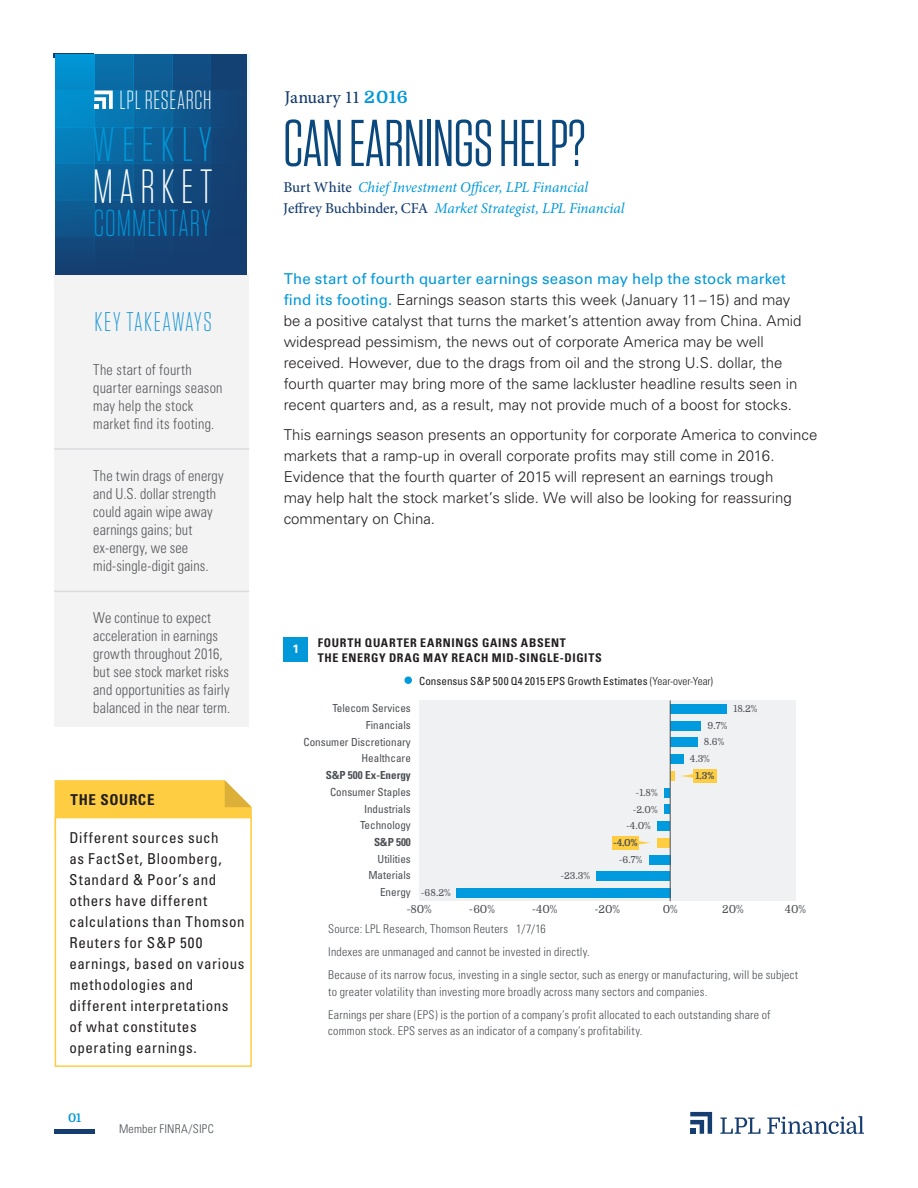
<style>
.page{position:relative;width:918px;height:1188px;background:#fff}
.page>*{position:absolute;margin:0;border:0;box-sizing:border-box;transform-origin:0 0}
.t1{font:66px "Tungsten Narrow";letter-spacing:-.01em;color:#0a487d}
._1_Section_Header{font:300 48.3px "Tungsten Narrow";letter-spacing:.145em;color:#0098d8}
._1_Section_Header-2{font:300 48px "Tungsten Narrow";letter-spacing:.13em;color:#fff}
._1_Section_Header-3{font:300 37.5px "Tungsten Narrow";letter-spacing:.035em;color:#0098d8;scale:.9 1}
._1_Section_Header-4{font:300 27px "Tungsten Narrow";letter-spacing:.055em;color:#1a97d5;scale:1.04 1}
._1_Section_Header-5{font:300 26.25px "Tungsten Narrow";letter-spacing:.025em;color:#fff}
.Section_Header_-_cap{font:500 18px "Minion Pro";color:#163d6f}
.Body{font:300 15px/21px "Univers";color:#231f20}
.Intro_Text_2_-_not_c{font:300 condensed 15px/18px "Univers";letter-spacing:.01em;color:#57585a;scale:.95 1}
.Body-2{font:condensed 15px/21px "Univers";letter-spacing:.04em;color:#231f20}
._4_Text{font:italic 15px "Minion Pro";letter-spacing:-.005em;color:#0098d8}
.Section_Header_-_cap-2{font:700 condensed 15px "Univers";letter-spacing:.045em;color:#231f20}
.Disclosure{font:300 condensed 12px/16.5px "Univers";letter-spacing:.015em;color:#4b4f54}
.Section_Header_-_cap-3{font:700 condensed 12px/15px "Univers";letter-spacing:.055em;color:#231f20}
.Source{font:300 condensed 12px "Univers";letter-spacing:.015em;color:#4b4f54}
.t2{font:700 12px "Domine";color:#0098d8}
.Section_Header_-_cap-4{font:700 12px "Univers";color:#fff}
.t3{font:condensed 11.1px "Univers";color:#4c4f54}
.t4{font:condensed 11.1px "Univers";letter-spacing:.015em;color:#211e1e}
.t5{font:11.1px "Domine";letter-spacing:-.01em;color:#4c4f54}
.t6{font:700 condensed 11.1px "Univers";color:#4c4f54}
.t7{font:9.75px "Domine";color:#4c4f54}
.t8{font:700 9.75px "Domine";color:#4c4f54}
.s1{font-family:"Domine";font-weight:700;font-size:16.95px;color:#0098d8}
.s2{font-weight:500;font-style:normal;color:#163d6f}
.s3{font-weight:400;color:#0098d8}
.s4{font-weight:300}
</style>
<div class="page">
<div style="left:55px;top:1129px;width:40px;height:5px;background:#163d6f"></div>
<svg style="left:690px;top:1112px;width:22px;height:22px"></svg>
<svg style="left:720px;top:1118px;width:40px;height:16px"></svg>
<svg style="left:767px;top:1116px;width:97px;height:18px"></svg>
<div style="left:54px;top:53px;width:40px;height:5px;background:#0098d8"></div>
<div style="left:54px;top:274px;width:194px;height:453px;background:#f0f1f2"></div>
<hr style="left:54px;top:448px;width:195px;height:2px;background:#4a4f55">
<hr style="left:54px;top:591px;width:195px;height:1px;background:#4a4f55">
<hr style="left:56px;top:336px;width:195px;height:2px;background:#4a4f55">
<svg style="left:94px;top:54px;width:39px;height:221px;background:#0d6198"></svg>
<div style="left:211px;top:54px;width:39px;height:220px;background:#144174"></div>
<svg style="left:172px;top:54px;width:39px;height:221px;background:#114b7f"></svg>
<svg style="left:133px;top:54px;width:39px;height:221px;background:#0e578d"></svg>
<svg style="left:56px;top:54px;width:38px;height:221px;background:#0774af"></svg>
<div style="left:55px;top:164px;width:194px;height:36px;background:linear-gradient(to right,#0569a3,#1f4271)"></div>
<div style="left:55px;top:200px;width:194px;height:37px;background:linear-gradient(to right,#09558c,#1f4272)"></div>
<div style="left:55px;top:127px;width:194px;height:37px;background:linear-gradient(to right,#007fbd,#1f4373)"></div>
<svg style="left:94px;top:91px;width:19px;height:18px"></svg>
<svg style="left:55px;top:780px;width:197px;height:37px;background:#fdce4a"></svg>
<div style="left:55px;top:817px;width:197px;height:250px;background:#fff;border:2px solid #ffcd41"></div>
<div style="left:284px;top:637px;width:24px;height:25px;background:#0098d8"></div>
<div style="left:419px;top:701px;width:376px;height:200px;background:#f0f1f2"></div>
<div style="left:404px;top:676px;width:8px;height:8px;background:#009bde;border-radius:50%"></div>
<div style="left:657px;top:838px;width:13px;height:10px;background:#ffcd41"></div>
<div style="left:657px;top:821px;width:13px;height:10px;background:#009bde"></div>
<div style="left:664px;top:788px;width:6px;height:10px;background:#009bde"></div>
<hr style="left:670px;top:771px;width:4px;height:10px;background:#ffcd41">
<div style="left:670px;top:704px;width:57px;height:10px;background:#009bde"></div>
<div style="left:670px;top:721px;width:31px;height:10px;background:#009bde"></div>
<div style="left:670px;top:737px;width:27px;height:10px;background:#009bde"></div>
<div style="left:670px;top:754px;width:13px;height:10px;background:#009bde"></div>
<div style="left:664px;top:804px;width:6px;height:10px;background:#009bde"></div>
<div style="left:649px;top:855px;width:21px;height:10px;background:#009bde"></div>
<div style="left:597px;top:871px;width:73px;height:10px;background:#009bde"></div>
<div style="left:456px;top:888px;width:214px;height:10px;background:#009bde"></div>
<div style="left:693px;top:769px;width:24px;height:14px;background:#ffcd41"></div>
<svg style="left:681px;top:774px;width:12px;height:4px"></svg>
<div style="left:612px;top:836px;width:26px;height:14px;background:#ffcd41"></div>
<svg style="left:638px;top:840px;width:12px;height:5px"></svg>
<hr style="left:670px;top:701px;width:1px;height:200px;background:#4c4f54">
<p class="_1_Section_Header-5" style="left:120px;top:87px;width:93px">LPL RESEARCH</p>
<p class="_1_Section_Header" style="left:93px;top:121px;width:121px">WEEKLY</p>
<p class="_1_Section_Header-2" style="left:93px;top:162px;width:121px">MARKET</p>
<p class="_1_Section_Header-3" style="left:94px;top:205px;width:131px">COMMENTARY</p>
<p class="_1_Section_Header-4" style="left:95px;top:308px;width:114px">KEY TAKEAWAYS</p>
<p class="Intro_Text_2_-_not_c" style="left:93px;top:361px;width:138px">The start of fourth quarter earnings season may help the stock market find its footing.</p>
<p class="Intro_Text_2_-_not_c" style="left:93px;top:467px;width:139px">The twin drags of energy and U.S. dollar strength could again wipe away earnings gains; but ex-energy, we see mid-single-digit gains.</p>
<p class="Intro_Text_2_-_not_c" style="left:93px;top:608px;width:146px">We continue to expect acceleration in earnings growth throughout 2016, but see stock market risks and opportunities as fairly balanced in the near term.</p>
<p class="Section_Header_-_cap-2" style="left:70px;top:791px;width:86px">THE SOURCE</p>
<p class="Body-2" style="left:69px;top:827px;width:177px">Different sources such<br>as FactSet, Bloomberg,<br>Standard &amp; Poor’s and others have different calculations than Thomson<br>Reuters for S&amp;P 500 earnings, based on various methodologies and different interpretations<br>of what constitutes operating earnings.</p>
<p class="t2" style="left:68px;top:1112px;width:15px">01</p>
<p class="Source" style="left:119px;top:1122px;width:96px">Member FINRA/SIPC</p>
<p class="Section_Header_-_cap" style="left:285px;top:85px;width:125px">January 11 <span class="s1">2016</span></p>
<p class="t1" style="left:283px;top:110px;width:304px">CAN EARNINGS HELP?</p>
<p class="_4_Text" style="left:283px;top:177px;width:306px"><span class="s2">Burt White</span> Chief Investment Officer, LPL Financial</p>
<p class="_4_Text" style="left:283px;top:198px;width:343px"><span class="s2">Jeffrey Buchbinder, CFA</span> Market Strategist, LPL Financial</p>
<p class="Body" style="left:284px;top:269px;width:519px"><span class="s3">The start of fourth quarter earnings season may help the stock market find its footing.</span> Earnings season starts this week (January 11–15) and may be a positive catalyst that turns the market’s attention away from China. Amid widespread pessimism, the news out of corporate America may be well received. However, due to the drags from oil and the strong U.S. dollar, the fourth quarter may bring more of the same lackluster headline results seen in recent quarters and, as a result, may not provide much of a boost for stocks.</p>
<p class="Body" style="left:284px;top:425px;width:535px">This earnings season presents an opportunity for corporate America to convince markets that a ramp-up in overall corporate profits may still come in 2016.<br>Evidence that the fourth quarter of 2015 will represent an earnings trough<br>may help halt the stock market’s slide. We will also be looking for reassuring commentary on China.</p>
<p class="Section_Header_-_cap-4" style="left:293px;top:642px;width:8px">1</p>
<p class="Section_Header_-_cap-3" style="left:318px;top:635px;width:286px">FOURTH QUARTER EARNINGS GAINS ABSENT<br>THE ENERGY DRAG MAY REACH MID-SINGLE-DIGITS</p>
<p class="t3" style="left:333px;top:701px;width:80px">Telecom Services</p>
<p class="t3" style="left:366px;top:718px;width:47px">Financials</p>
<p class="t4" style="left:419px;top:674px;width:296px">Consensus S&amp;P 500 Q4 2015 EPS Growth Estimates <span class="s4">(Year-over-Year)</span></p>
<p class="t7" style="left:733px;top:703px;width:26px">18.2%</p>
<p class="t7" style="left:708px;top:720px;width:21px">9.7%</p>
<p class="t3" style="left:304px;top:735px;width:109px">Consumer Discretionary</p>
<p class="t7" style="left:704px;top:737px;width:22px">8.6%</p>
<p class="t3" style="left:362px;top:751px;width:51px">Healthcare</p>
<p class="t7" style="left:690px;top:754px;width:22px">4.3%</p>
<p class="t6" style="left:326px;top:768px;width:86px">S&amp;P 500 Ex-Energy</p>
<p class="t8" style="left:695px;top:770px;width:20px">1.3%</p>
<p class="t3" style="left:330px;top:785px;width:82px">Consumer Staples</p>
<p class="t7" style="left:636px;top:787px;width:24px">-1.8%</p>
<p class="t3" style="left:364px;top:802px;width:48px">Industrials</p>
<p class="t7" style="left:633px;top:804px;width:26px">-2.0%</p>
<p class="t3" style="left:360px;top:818px;width:52px">Technology</p>
<p class="t7" style="left:626px;top:820px;width:26px">-4.0%</p>
<p class="t6" style="left:374px;top:835px;width:38px">S&amp;P 500</p>
<p class="t8" style="left:613px;top:837px;width:26px">-4.0%</p>
<p class="t3" style="left:378px;top:852px;width:35px">Utilities</p>
<p class="t7" style="left:619px;top:854px;width:25px">-6.7%</p>
<p class="t3" style="left:368px;top:868px;width:44px">Materials</p>
<p class="t7" style="left:560px;top:870px;width:31px">-23.3%</p>
<p class="t3" style="left:380px;top:885px;width:32px">Energy</p>
<p class="t7" style="left:421px;top:887px;width:31px">-68.2%</p>
<p class="t5" style="left:406px;top:903px;width:27px">-80%</p>
<p class="t5" style="left:469px;top:903px;width:27px">-60%</p>
<p class="t5" style="left:532px;top:903px;width:27px">-40%</p>
<p class="t5" style="left:595px;top:903px;width:27px">-20%</p>
<p class="t5" style="left:663px;top:903px;width:16px">0%</p>
<p class="t5" style="left:722px;top:903px;width:23px">20%</p>
<p class="t5" style="left:785px;top:903px;width:23px">40%</p>
<p class="Disclosure" style="left:328px;top:920px;width:219px">Source: LPL Research, Thomson Reuters 1/7/16</p>
<p class="Disclosure" style="left:328px;top:943px;width:263px">Indexes are unmanaged and cannot be invested in directly.</p>
<p class="Disclosure" style="left:328px;top:967px;width:471px">Because of its narrow focus, investing in a single sector, such as energy or manufacturing, will be subject to greater volatility than investing more broadly across many sectors and companies.</p>
<p class="Disclosure" style="left:328px;top:1006px;width:444px">Earnings per share (EPS) is the portion of a company’s profit allocated to each outstanding share of common stock. EPS serves as an indicator of a company’s profitability.</p>
</div>
